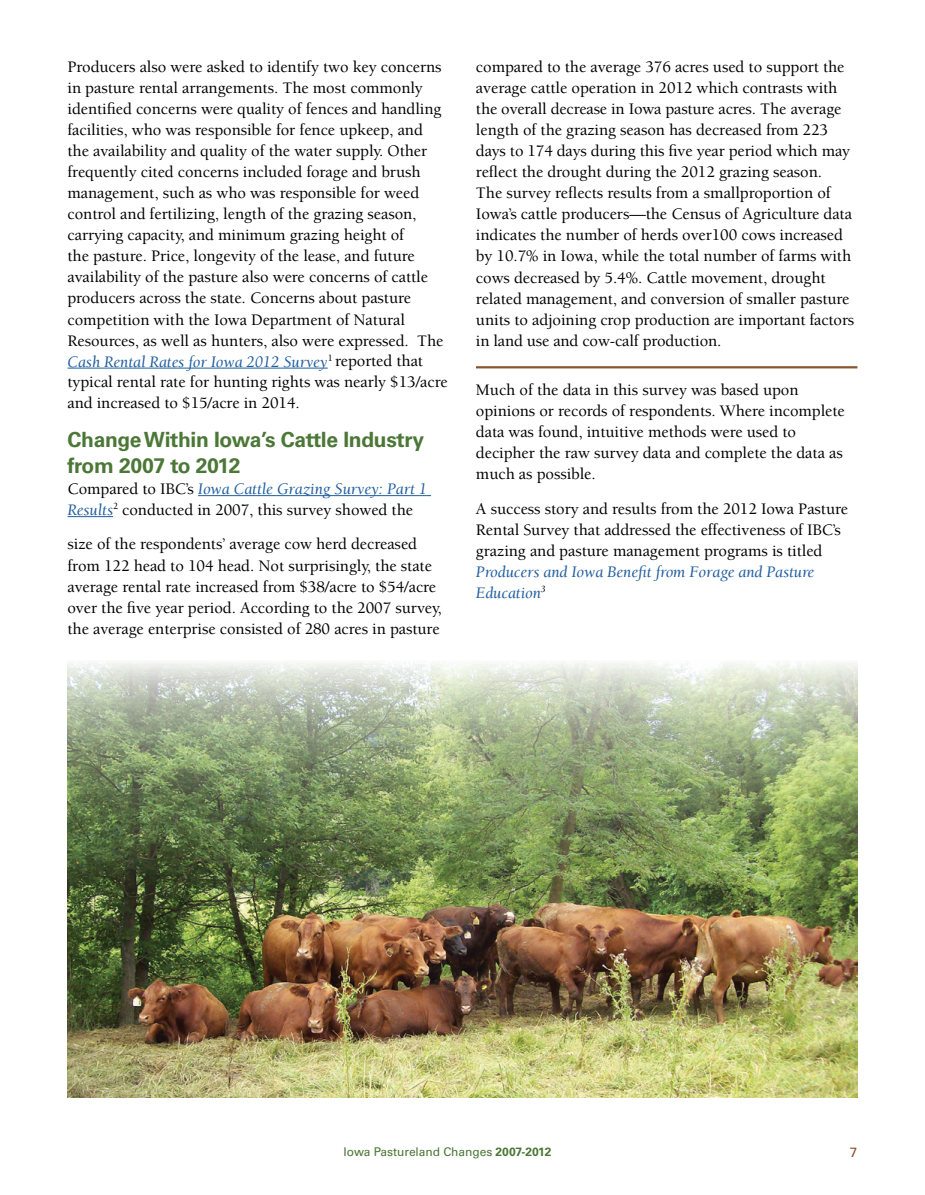
<style>
.page{position:relative;width:925px;height:1195px;background:#fff}
.page>*{position:absolute;margin:0;border:0;box-sizing:border-box;transform-origin:0 0}
.Header_1{font:700 21px/25.5px "Univers LT Std";letter-spacing:-.015em;color:#4b7737}
.body_copy{font:500 16.5px/21px "Berkeley Std";letter-spacing:-.005em;color:#000}
.t1{font:13.5px "Univers LT Std";color:#8c542e}
.t2{font:12px "Univers LT Std";letter-spacing:-.005em;color:#4b7737}
.s1{font-weight:400;font-style:italic;color:#215e9e}
.s2{font-weight:700}
</style>
<div class="page">
<img style="left:67px;top:663px;width:790px;height:434px">
<hr style="left:68px;top:368px;width:260px;height:1px;background:#215e9e">
<hr style="left:198px;top:495px;width:233px;height:1px;background:#215e9e">
<hr style="left:68px;top:516px;width:45px;height:1px;background:#215e9e">
<hr style="left:476px;top:366px;width:381px;height:2px;background:#8c542e">
<p class="body_copy" style="left:67px;top:57px;width:382px">Producers also were asked to identify two key concerns in pasture rental arrangements. The most commonly identified concerns were quality of fences and handling facilities, who was responsible for fence upkeep, and the availability and quality of the water supply. Other frequently cited concerns included forage and brush management, such as who was responsible for weed control and fertilizing, length of the grazing season, carrying capacity, and minimum grazing height of<br>the pasture. Price, longevity of the lease, and future availability of the pasture also were concerns of cattle producers across the state. Concerns about pasture competition with the Iowa Department of Natural Resources, as well as hunters, also were expressed. The <span class="s1">Cash Rental Rates for Iowa 2012 Survey</span><sup>1</sup> reported that typical rental rate for hunting rights was nearly $13/acre and increased to $15/acre in 2014.</p>
<h2 class="Header_1" style="left:68px;top:427px;width:358px">Change Within Iowa’s Cattle Industry from 2007 to 2012</h2>
<p class="body_copy" style="left:68px;top:479px;width:361px">Compared to IBC’s <span class="s1">Iowa Cattle Grazing Survey: Part 1<br>Results</span><sup>2</sup> conducted in 2007, this survey showed the</p>
<p class="body_copy" style="left:67px;top:534px;width:376px">size of the respondents’ average cow herd decreased from 122 head to 104 head. Not surprisingly, the state average rental rate increased from $38/acre to $54/acre over the five year period. According to the 2007 survey, the average enterprise consisted of 280 acres in pasture</p>
<p class="body_copy" style="left:476px;top:57px;width:380px">compared to the average 376 acres used to support the average cattle operation in 2012 which contrasts with the overall decrease in Iowa pasture acres. The average length of the grazing season has decreased from 223 days to 174 days during this five year period which may reflect the drought during the 2012 grazing season.<br>The survey reflects results from a smallproportion of Iowa’s cattle producers—the Census of Agriculture data indicates the number of herds over100 cows increased by 10.7% in Iowa, while the total number of farms with cows decreased by 5.4%. Cattle movement, drought related management, and conversion of smaller pasture units to adjoining crop production are important factors in land use and cow-calf production.</p>
<p class="body_copy" style="left:476px;top:380px;width:370px">Much of the data in this survey was based upon opinions or records of respondents. Where incomplete data was found, intuitive methods were used to decipher the raw survey data and complete the data as much as possible.</p>
<p class="body_copy" style="left:476px;top:498px;width:374px">A success story and results from the 2012 Iowa Pasture Rental Survey that addressed the effectiveness of IBC’s grazing and pasture management programs is titled <span class="s1">Producers and Iowa Benefit from Forage and Pasture Education</span><sup>3</sup></p>
<p class="t2" style="left:344px;top:1144px;width:209px">Iowa Pastureland Changes <span class="s2">2007-2012</span></p>
<p class="t1" style="left:850px;top:1144px;width:9px">7</p>
</div>
